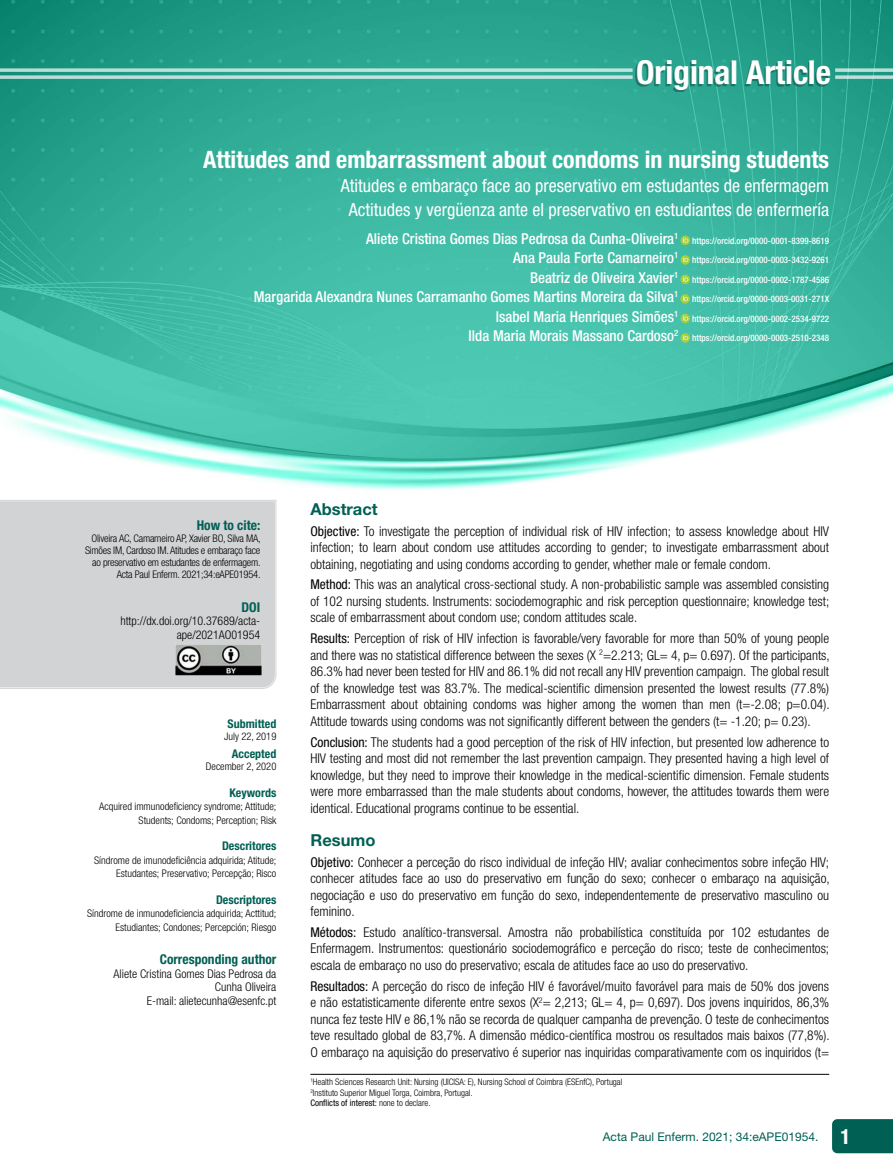
<style>
.page{position:relative;width:893px;height:1170px;background:#fff}
.page>*{position:absolute;margin:0;border:0;box-sizing:border-box;transform-origin:0 0}
.t1{font:700 condensed 33px "Helvetica Neue LT Std";color:#fff}
.t2{font:700 condensed 24px "Helvetica Neue LT Std";color:#fff}
.t3{font:condensed 18px/24px "Helvetica Neue LT Std";color:#fff;text-align:center}
.t4{font:700 16.5px "Helvetica Neue LT Std";color:#006053}
.t5{font:500 condensed 15px "Helvetica Neue LT Std";color:#fff}
.t6{font:300 condensed 13.5px/16.5px "Helvetica Neue LT Std";color:#000;text-align:justify}
.t7{font:700 condensed 13.5px "Helvetica Neue LT Std";color:#006053}
.t8{font:300 condensed 12px/13.5px "Helvetica Neue LT Std";color:#000;text-align:right}
.t9{font:700 condensed 12px "Helvetica Neue LT Std";color:#006053}
.t10{font:12px "Helvetica Neue LT Std";color:#006053}
.t11{font:300 condensed 10.5px/13.5px "Helvetica Neue LT Std";color:#000;text-align:right}
.t12{font:300 condensed 10.5px/12px "Helvetica Neue LT Std";letter-spacing:-.02em;color:#000;text-align:right}
.t13{font:500 condensed 9px "Helvetica Neue LT Std";color:#fff}
.t14{font:300 condensed 9px/10.5px "Helvetica Neue LT Std";color:#000}
.s1{font-weight:400}
.s2{font-weight:700;font-stretch:condensed;font-size:21px;color:#fff}
</style>
<div class="page">
<div style="left:832px;top:1119px;width:61px;height:34px;background:#006053"></div>
<img style="left:0;top:0;width:893px;height:490px">
<svg style="left:835px;top:75px;width:58px;height:4px"></svg>
<svg style="left:835px;top:68px;width:58px;height:4px"></svg>
<svg style="left:0;top:500px;width:277px;height:189px"></svg>
<div style="left:0;top:501px;width:275px;height:186px;background:#d1d3d4"></div>
<svg style="left:680px;top:236px;width:10px;height:9px"></svg>
<svg style="left:683px;top:237px;width:5px;height:5px"></svg>
<svg style="left:680px;top:255px;width:10px;height:10px"></svg>
<svg style="left:683px;top:257px;width:5px;height:5px"></svg>
<svg style="left:680px;top:275px;width:10px;height:9px"></svg>
<svg style="left:683px;top:276px;width:5px;height:5px"></svg>
<svg style="left:680px;top:294px;width:10px;height:10px"></svg>
<svg style="left:683px;top:296px;width:5px;height:5px"></svg>
<svg style="left:680px;top:314px;width:10px;height:9px"></svg>
<svg style="left:683px;top:315px;width:5px;height:5px"></svg>
<svg style="left:680px;top:333px;width:10px;height:10px"></svg>
<svg style="left:683px;top:335px;width:5px;height:5px"></svg>
<hr style="left:310px;top:1073px;width:519px;height:1px;background:#000">
<img style="left:175px;top:644px;width:86px;height:31px">
<div style="left:635px;top:62px;width:193px;height:30px;background:#000;opacity:.3"></div>
<svg style="left:0;top:75px;width:633px;height:4px;background:#aadad2"></svg>
<svg style="left:0;top:68px;width:633px;height:4px;background:#aadad1"></svg>
<h1 class="t1" style="left:636px;top:52px;width:196px">Original Article</h1>
<h2 class="t2" style="left:203px;top:144px;width:628px">Attitudes and embarrassment about condoms in nursing students</h2>
<h3 class="t3" style="left:341px;top:173px;width:490px">Atitudes e embaraço face ao preservativo em estudantes de enfermagem<br>Actitudes y vergüenza ante el preservativo en estudiantes de enfermería</h3>
<p class="t5" style="left:366px;top:229px;width:314px">Aliete Cristina Gomes Dias Pedrosa da Cunha-Oliveira<sup>1</sup></p>
<p class="t13" style="left:692px;top:235px;width:138px">https://orcid.org/0000-0001-8399-8619</p>
<p class="t5" style="left:513px;top:249px;width:167px">Ana Paula Forte Camarneiro<sup>1</sup></p>
<p class="t13" style="left:692px;top:254px;width:138px">https://orcid.org/0000-0003-3432-9261</p>
<p class="t5" style="left:530px;top:268px;width:150px">Beatriz de Oliveira Xavier<sup>1</sup></p>
<p class="t13" style="left:692px;top:274px;width:138px">https://orcid.org/0000-0002-1787-4586</p>
<p class="t5" style="left:254px;top:288px;width:426px">Margarida Alexandra Nunes Carramanho Gomes Martins Moreira da Silva<sup>1</sup></p>
<p class="t13" style="left:692px;top:293px;width:139px">https://orcid.org/0000-0003-0031-271X</p>
<p class="t5" style="left:496px;top:307px;width:184px">Isabel Maria Henriques Simões<sup>1</sup></p>
<p class="t13" style="left:692px;top:313px;width:138px">https://orcid.org/0000-0002-2534-9722</p>
<p class="t5" style="left:469px;top:327px;width:211px">Ilda Maria Morais Massano Cardoso<sup>2</sup></p>
<p class="t13" style="left:692px;top:332px;width:138px">https://orcid.org/0000-0003-2510-2348</p>
<p class="t7" style="left:197px;top:517px;width:65px">How to cite:</p>
<p class="t12" style="left:85px;top:532px;width:177px">Oliveira AC, Camarneiro AP, Xavier BO, Silva MA, Simões IM, Cardoso IM. Atitudes e embaraço face ao preservativo em estudantes de enfermagem.<br>Acta Paul Enferm. 2021;34:eAPE01954.</p>
<p class="t7" style="left:241px;top:599px;width:20px">DOI</p>
<p class="t8" style="left:120px;top:614px;width:141px">http://dx.doi.org/10.37689/acta&shy;ape/2021AO01954</p>
<p class="t9" style="left:228px;top:716px;width:50px">Submitted</p>
<p class="t11" style="left:224px;top:729px;width:54px">July 22, 2019</p>
<p class="t9" style="left:232px;top:746px;width:46px">Accepted</p>
<p class="t11" style="left:206px;top:759px;width:72px">December 2, 2020</p>
<p class="t9" style="left:230px;top:785px;width:48px">Keywords</p>
<p class="t11" style="left:99px;top:799px;width:179px">Acquired immunodeficiency syndrome; Attitude;<br>Students; Condoms; Perception; Risk</p>
<p class="t9" style="left:222px;top:838px;width:56px">Descritores</p>
<p class="t11" style="left:94px;top:853px;width:184px">Síndrome de imunodeficiência adquirida; Atitude;<br>Estudantes; Preservativo; Percepção; Risco</p>
<p class="t9" style="left:216px;top:892px;width:62px">Descriptores</p>
<p class="t11" style="left:87px;top:906px;width:191px">Síndrome de inmunodeficiencia adquirida; Acttitud;<br>Estudiantes; Condones; Percepción; Riesgo</p>
<p class="t7" style="left:160px;top:951px;width:118px">Corresponding author</p>
<p class="t8" style="left:114px;top:966px;width:164px">Aliete Cristina Gomes Dias Pedrosa da<br>Cunha Oliveira<br>E-mail: alietecunha@esenfc.pt</p>
<p class="t4" style="left:310px;top:498px;width:69px">Abstract</p>
<p class="t6" style="left:310px;top:522px;width:520px"><span class="s1">Objective:</span> To investigate the perception of individual risk of HIV infection; to assess knowledge about HIV infection; to learn about condom use attitudes according to gender; to investigate embarrassment about obtaining, negotiating and using condoms according to gender, whether male or female condom.</p>
<p class="t6" style="left:310px;top:576px;width:520px"><span class="s1">Method:</span> This was an analytical cross-sectional study. A non-probabilistic sample was assembled consisting of 102 nursing students. Instruments: sociodemographic and risk perception questionnaire; knowledge test; scale of embarrassment about condom use; condom attitudes scale.</p>
<p class="t6" style="left:310px;top:630px;width:521px"><span class="s1">Results:</span> Perception of risk of HIV infection is favorable/very favorable for more than 50% of young people and there was no statistical difference between the sexes (X <sup>2</sup>=2.213; GL= 4, p= 0.697). Of the participants, 86.3% had never been tested for HIV and 86.1% did not recall any HIV prevention campaign. The global result of the knowledge test was 83.7%. The medical-scientific dimension presented the lowest results (77.8%)<br>Embarrassment about obtaining condoms was higher among the women than men (t=-2.08; p=0.04).<br>Attitude towards using condoms was not significantly different between the genders (t= -1.20; p= 0.23).</p>
<p class="t6" style="left:310px;top:733px;width:520px"><span class="s1">Conclusion:</span> The students had a good perception of the risk of HIV infection, but presented low adherence to HIV testing and most did not remember the last prevention campaign. They presented having a high level of knowledge, but they need to improve their knowledge in the medical-scientific dimension. Female students were more embarrassed than the male students about condoms, however, the attitudes towards them were identical. Educational programs continue to be essential.</p>
<p class="t4" style="left:310px;top:829px;width:67px">Resumo</p>
<p class="t6" style="left:310px;top:853px;width:521px"><span class="s1">Objetivo:</span> Conhecer a perceção do risco individual de infeção HIV; avaliar conhecimentos sobre infeção HIV; conhecer atitudes face ao uso do preservativo em função do sexo; conhecer o embaraço na aquisição, negociação e uso do preservativo em função do sexo, independentemente de preservativo masculino ou feminino.</p>
<p class="t6" style="left:310px;top:923px;width:520px"><span class="s1">Métodos:</span> Estudo analítico-transversal. Amostra não probabilística constituída por 102 estudantes de Enfermagem. Instrumentos: questionário sociodemográfico e perceção do risco; teste de conhecimentos; escala de embaraço no uso do preservativo; escala de atitudes face ao uso do preservativo.</p>
<p class="t6" style="left:310px;top:977px;width:521px"><span class="s1">Resultados:</span> A perceção do risco de infeção HIV é favorável/muito favorável para mais de 50% dos jovens e não estatisticamente diferente entre sexos (X<sup>2</sup>= 2,213; GL= 4, p= 0,697). Dos jovens inquiridos, 86,3% nunca fez teste HIV e 86,1% não se recorda de qualquer campanha de prevenção. O teste de conhecimentos teve resultado global de 83,7%. A dimensão médico-científica mostrou os resultados mais baixos (77,8%).<br>O embaraço na aquisição do preservativo é superior nas inquiridas comparativamente com os inquiridos (t=</p>
<p class="t14" style="left:310px;top:1076px;width:314px"><sup>1</sup>Health Sciences Research Unit: Nursing (UICISA: E), Nursing School of Coimbra (ESEnfC), Portugal<br><sup>2</sup>Instituto Superior Miguel Torga, Coimbra, Portugal.<br><span class="s1">Conflicts of interest:</span> none to declare.</p>
<p class="t10" style="left:603px;top:1129px;width:249px">Acta Paul Enferm. 2021; 34:eAPE01954. <span class="s2">1</span></p>
</div>
